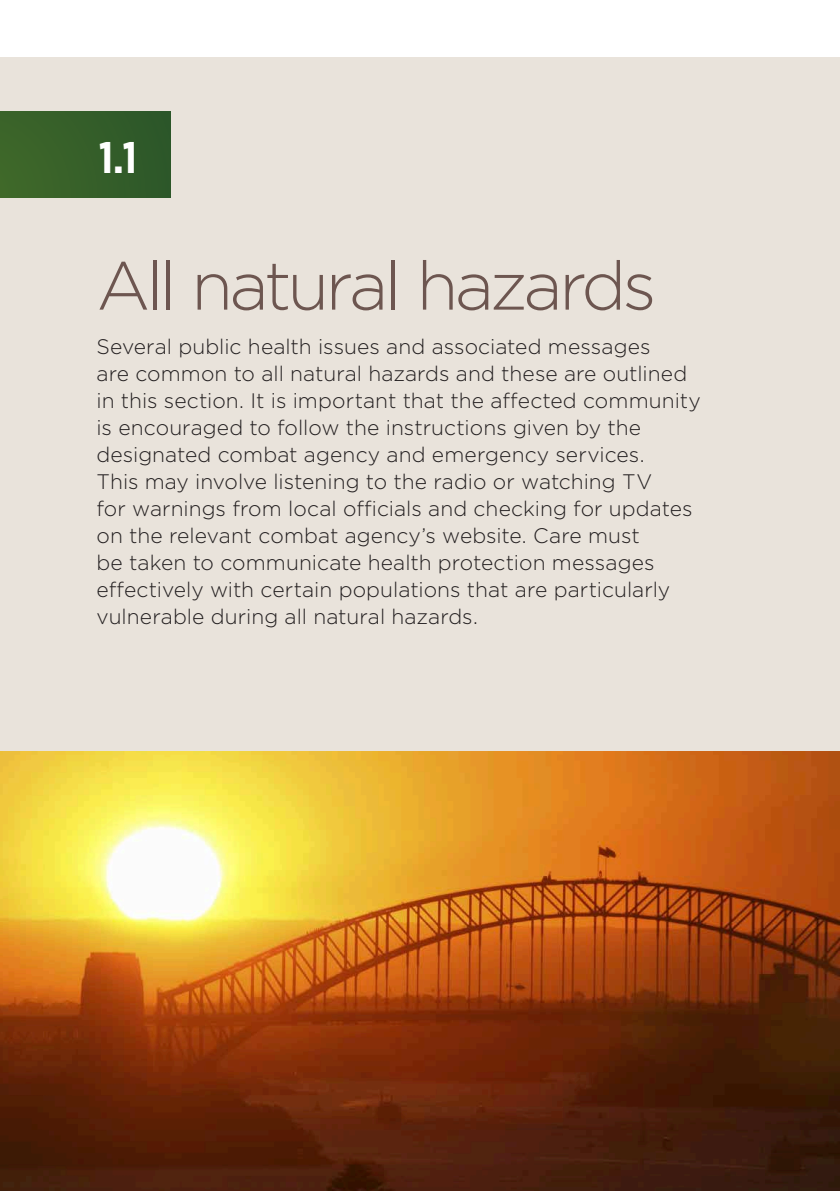
<style>
.page{position:relative;width:840px;height:1191px;background:#fff}
.page>*{position:absolute;margin:0;border:0;box-sizing:border-box;transform-origin:0 0}
.t1{font:300 68px "Gotham";letter-spacing:-.055em;color:#6d5650}
.t2{font:700 44px "Gotham X Narrow";color:#fff}
.t3{font:300 21px/27px "Gotham";color:#231f20}
</style>
<div class="page">
<div style="left:0;top:57px;width:839px;height:1134px;background:#e9e3db"></div>
<div style="left:0;top:112px;width:170px;height:85px;background:#365f29"></div>
<img style="left:0;top:751px;width:839px;height:440px">
<h2 class="t2" style="left:99px;top:130px;width:39px">1.1</h2>
<h1 class="t1" style="left:96px;top:242px;width:561px">All natural hazards</h1>
<p class="t3" style="left:96px;top:332px;width:605px">Several public health issues and associated messages<br>are common to all natural hazards and these are outlined in this section. It is important that the affected community is encouraged to follow the instructions given by the designated combat agency and emergency services.<br>This may involve listening to the radio or watching TV<br>for warnings from local officials and checking for updates on the relevant combat agency’s website. Care must<br>be taken to communicate health protection messages effectively with certain populations that are particularly vulnerable during all natural hazards.</p>
</div>
